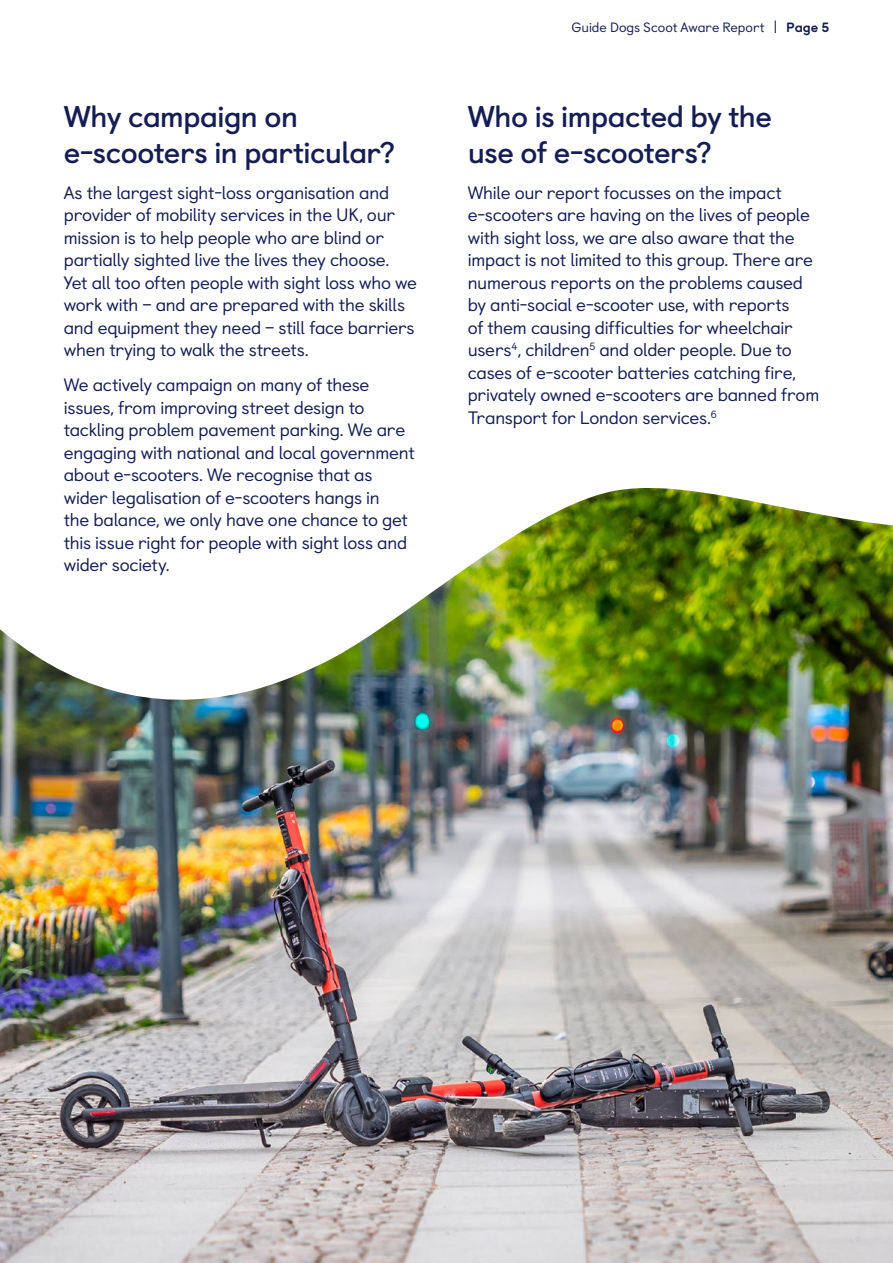
<style>
.page{position:relative;width:893px;height:1263px;background:#fff}
.page>*{position:absolute;margin:0;border:0;box-sizing:border-box;transform-origin:0 0}
.h4_sub_title{font:700 30px/36px "Castledown";letter-spacing:-.02em;color:#151e53}
.p_main{font:18px/22.5px "Castledown";letter-spacing:-.015em;color:#151e53}
.t1{font:13.5px "Castledown";color:#151e53}
.s1{font-weight:800}
</style>
<div class="page">
<img style="left:0;top:488px;width:893px;height:775px">
<h4 class="h4_sub_title" style="left:64px;top:97px;width:333px">Why campaign on e-scooters in particular?</h4>
<p class="p_main" style="left:64px;top:179px;width:355px">As the largest sight-loss organisation and provider of mobility services in the UK, our mission is to help people who are blind or partially sighted live the lives they choose.<br>Yet all too often people with sight loss who we work with – and are prepared with the skills and equipment they need – still face barriers when trying to walk the streets.</p>
<p class="p_main" style="left:64px;top:372px;width:353px">We actively campaign on many of these issues, from improving street design to tackling problem pavement parking. We are engaging with national and local government about e-scooters. We recognise that as wider legalisation of e-scooters hangs in<br>the balance, we only have one chance to get this issue right for people with sight loss and wider society.</p>
<p class="t1" style="left:572px;top:16px;width:259px">Guide Dogs Scoot Aware Report | <span class="s1">Page 5</span></p>
<h4 class="h4_sub_title" style="left:468px;top:97px;width:306px">Who is impacted by the use of e-scooters?</h4>
<p class="p_main" style="left:468px;top:179px;width:353px">While our report focusses on the impact e-scooters are having on the lives of people with sight loss, we are also aware that the impact is not limited to this group. There are numerous reports on the problems caused by anti-social e-scooter use, with reports<br>of them causing difficulties for wheelchair users<sup>4</sup>, children<sup>5</sup> and older people. Due to cases of e-scooter batteries catching fire, privately owned e-scooters are banned from Transport for London services.<sup>6</sup></p>
</div>
